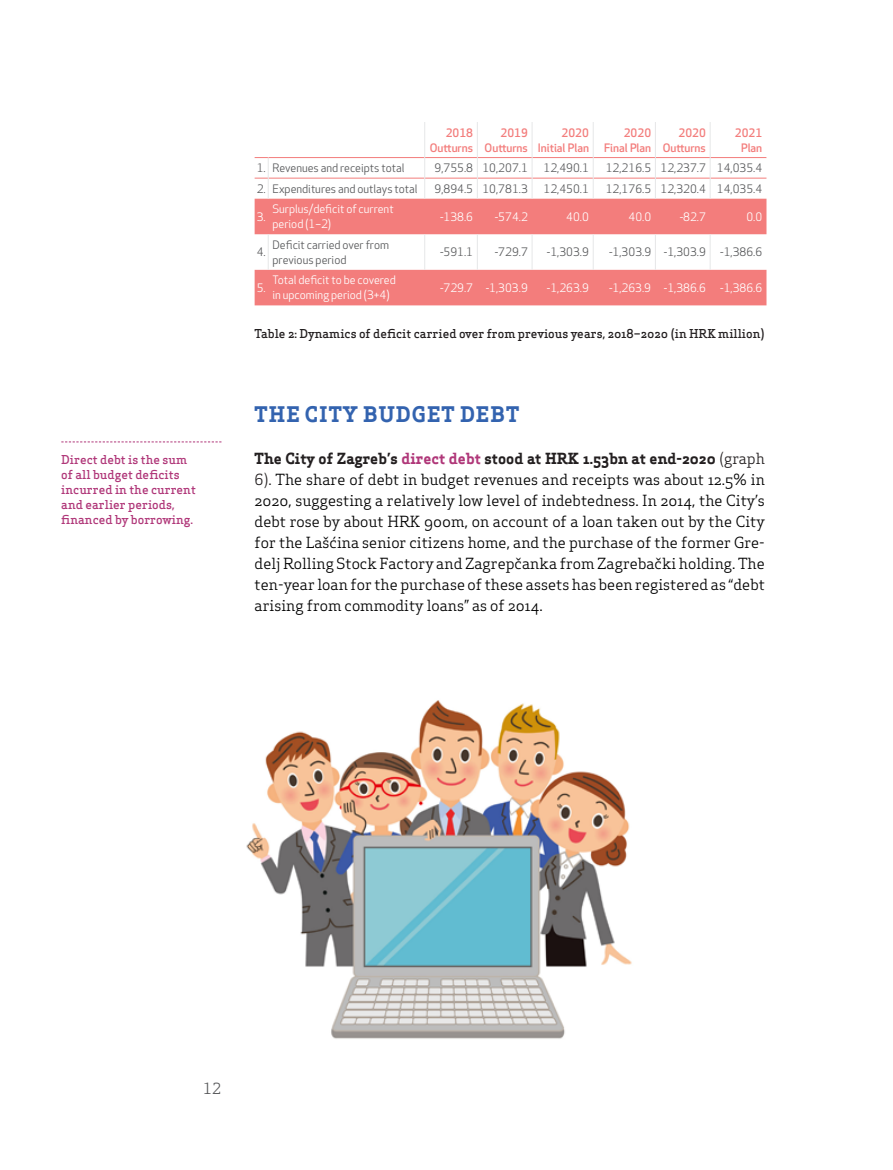
<style>
.page{position:relative;width:893px;height:1170px;background:#fff}
.page>*{position:absolute;margin:0;border:0;box-sizing:border-box;transform-origin:0 0}
.t1{font:700 21px "Apex Serif";letter-spacing:.05em;color:#3363af}
.t2{font:15px/21px "Apex Serif";color:#000;text-align:justify}
.t3{font:15px "Apex Serif";color:#58595b}
.t4{font:500 12px/15px "Apex Serif";color:#b03779}
.t5{font:500 12px "Apex Serif";color:#231f20}
.t6{font:11.4px/15px "Apex New";color:#58595b}
.t7{font:11.4px/15px "Apex New";color:#fff}
.t8{font:500 11.4px/15px "Apex New";color:#f37d7c;text-align:right}
.s1{font-weight:700;color:#231f20}
.s2{font-weight:700;color:#b03779}
.s3{color:#231f20}
</style>
<div class="page">
<svg style="left:269px;top:158px;width:497px;height:41px"></svg>
<svg style="left:255px;top:199px;width:511px;height:106px;fill:#f37d7c"></svg>
<hr style="left:268px;top:178px;width:156px;height:1px;background:#f37d7c">
<hr style="left:425px;top:178px;width:52px;height:1px;background:#f37d7c">
<hr style="left:477px;top:178px;width:55px;height:1px;background:#f37d7c">
<hr style="left:532px;top:178px;width:61px;height:1px;background:#f37d7c">
<hr style="left:593px;top:178px;width:62px;height:1px;background:#f37d7c">
<hr style="left:656px;top:178px;width:54px;height:1px;background:#f37d7c">
<hr style="left:710px;top:178px;width:56px;height:1px;background:#f37d7c">
<hr style="left:268px;top:234px;width:1px;height:36px;background:#e6e7e8">
<hr style="left:424px;top:234px;width:1px;height:36px;background:#e6e7e8">
<svg style="left:255px;top:157px;width:14px;height:42px"></svg>
<hr style="left:268px;top:157px;width:156px;height:1px;background:#f37d7c">
<hr style="left:425px;top:157px;width:52px;height:1px;background:#f37d7c">
<hr style="left:477px;top:157px;width:55px;height:1px;background:#f37d7c">
<hr style="left:532px;top:157px;width:61px;height:1px;background:#f37d7c">
<hr style="left:593px;top:157px;width:62px;height:1px;background:#f37d7c">
<hr style="left:656px;top:157px;width:54px;height:1px;background:#f37d7c">
<hr style="left:710px;top:157px;width:57px;height:1px;background:#f37d7c">
<hr style="left:424px;top:122px;width:1px;height:35px;background:#e6e7e8">
<hr style="left:477px;top:122px;width:1px;height:35px;background:#e6e7e8">
<hr style="left:532px;top:122px;width:1px;height:35px;background:#e6e7e8">
<hr style="left:593px;top:122px;width:1px;height:35px;background:#e6e7e8">
<hr style="left:655px;top:122px;width:1px;height:35px;background:#e6e7e8">
<hr style="left:710px;top:122px;width:1px;height:35px;background:#e6e7e8">
<svg style="left:424px;top:157px;width:1px;height:42px"></svg>
<hr style="left:477px;top:234px;width:1px;height:36px;background:#e6e7e8">
<hr style="left:532px;top:234px;width:1px;height:36px;background:#e6e7e8">
<hr style="left:593px;top:234px;width:1px;height:36px;background:#e6e7e8">
<hr style="left:655px;top:234px;width:1px;height:36px;background:#e6e7e8">
<hr style="left:710px;top:234px;width:1px;height:36px;background:#e6e7e8">
<svg style="left:477px;top:157px;width:1px;height:42px"></svg>
<svg style="left:532px;top:157px;width:1px;height:42px"></svg>
<svg style="left:593px;top:157px;width:1px;height:42px"></svg>
<svg style="left:655px;top:157px;width:1px;height:42px"></svg>
<svg style="left:710px;top:157px;width:1px;height:42px"></svg>
<svg style="left:61px;top:441px;width:160px;height:1px"></svg>
<img style="left:246px;top:700px;width:386px;height:339px">
<p class="t4" style="left:61px;top:451px;width:136px">Direct debt is the sum of all budget deficits incurred in the current and earlier periods, financed by borrowing.</p>
<p class="t8" style="left:430px;top:125px;width:45px">2018<br>Outturns</p>
<p class="t8" style="left:485px;top:125px;width:45px">2019<br>Outturns</p>
<p class="t8" style="left:538px;top:125px;width:53px">2020<br>Initial Plan</p>
<p class="t8" style="left:604px;top:125px;width:49px">2020<br>Final Plan</p>
<p class="t8" style="left:663px;top:125px;width:45px">2020<br>Outturns</p>
<p class="t8" style="left:735px;top:125px;width:29px;text-align:center">2021<br>Plan</p>
<p class="t6" style="left:257px;top:160px;width:149px">1. Revenues and receipts total</p>
<p class="t6" style="left:435px;top:160px;width:95px">9,755.8 10,207.1</p>
<p class="t6" style="left:544px;top:160px;width:47px">12,490.1</p>
<p class="t6" style="left:606px;top:160px;width:158px">12,216.5 12,237.7 14,035.4</p>
<p class="t6" style="left:257px;top:181px;width:162px">2. Expenditures and outlays total</p>
<p class="t6" style="left:435px;top:181px;width:95px">9,894.5 10,781.3</p>
<p class="t6" style="left:544px;top:181px;width:47px">12,450.1</p>
<p class="t6" style="left:606px;top:181px;width:158px">12,176.5 12,320.4 14,035.4</p>
<p class="t7" style="left:257px;top:209px;width:11px">3.</p>
<p class="t7" style="left:272px;top:202px;width:123px">Surplus/deficit of current period (1–2)</p>
<p class="t7" style="left:440px;top:209px;width:35px">-138.6</p>
<p class="t7" style="left:495px;top:209px;width:35px">-574.2</p>
<p class="t7" style="left:566px;top:209px;width:24px">40.0</p>
<p class="t7" style="left:628px;top:209px;width:24px">40.0</p>
<p class="t7" style="left:680px;top:209px;width:28px">-82.7</p>
<p class="t7" style="left:746px;top:209px;width:17px">0.0</p>
<p class="t6" style="left:257px;top:245px;width:11px">4.</p>
<p class="t6" style="left:272px;top:237px;width:118px">Deficit carried over from previous period</p>
<p class="t6" style="left:440px;top:245px;width:35px">-591.1</p>
<p class="t6" style="left:495px;top:245px;width:35px">-729.7</p>
<p class="t6" style="left:547px;top:245px;width:44px">-1,303.9</p>
<p class="t6" style="left:609px;top:245px;width:98px">-1,303.9 -1,303.9</p>
<p class="t6" style="left:720px;top:245px;width:44px">-1,386.6</p>
<p class="t7" style="left:257px;top:280px;width:11px">5.</p>
<p class="t7" style="left:272px;top:273px;width:125px">Total deficit to be covered in upcoming period (3+4)</p>
<p class="t7" style="left:440px;top:280px;width:89px">-729.7 -1,303.9</p>
<p class="t7" style="left:547px;top:280px;width:44px">-1,263.9</p>
<p class="t7" style="left:609px;top:280px;width:98px">-1,263.9 -1,386.6</p>
<p class="t7" style="left:720px;top:280px;width:44px">-1,386.6</p>
<p class="t5" style="left:255px;top:325px;width:511px">Table 2: Dynamics of deficit carried over from previous years, 2018–2020 (in HRK million)</p>
<h1 class="t1" style="left:255px;top:400px;width:266px">THE CITY BUDGET DEBT</h1>
<p class="t2" style="left:255px;top:447px;width:512px"><span class="s1">The City of Zagreb’s</span> <span class="s2">direct debt</span> <span class="s1">stood at HRK 1.53bn at end-2020</span> <span class="s3">(graph 6).</span> The share of debt in budget revenues and receipts was about 12.5% in 2020, suggesting a relatively low level of indebtedness. In 2014, the City’s debt rose by about HRK 900m, on account of a loan taken out by the City for the Lašćina senior citizens home, and the purchase of the former Gre&shy;delj Rolling Stock Factory and Zagrepčanka from Zagrebački holding. The ten-year loan for the purchase of these assets has been registered as “debt arising from commodity loans” as of 2014.</p>
<p class="t3" style="left:203px;top:1078px;width:19px">12</p>
</div>
